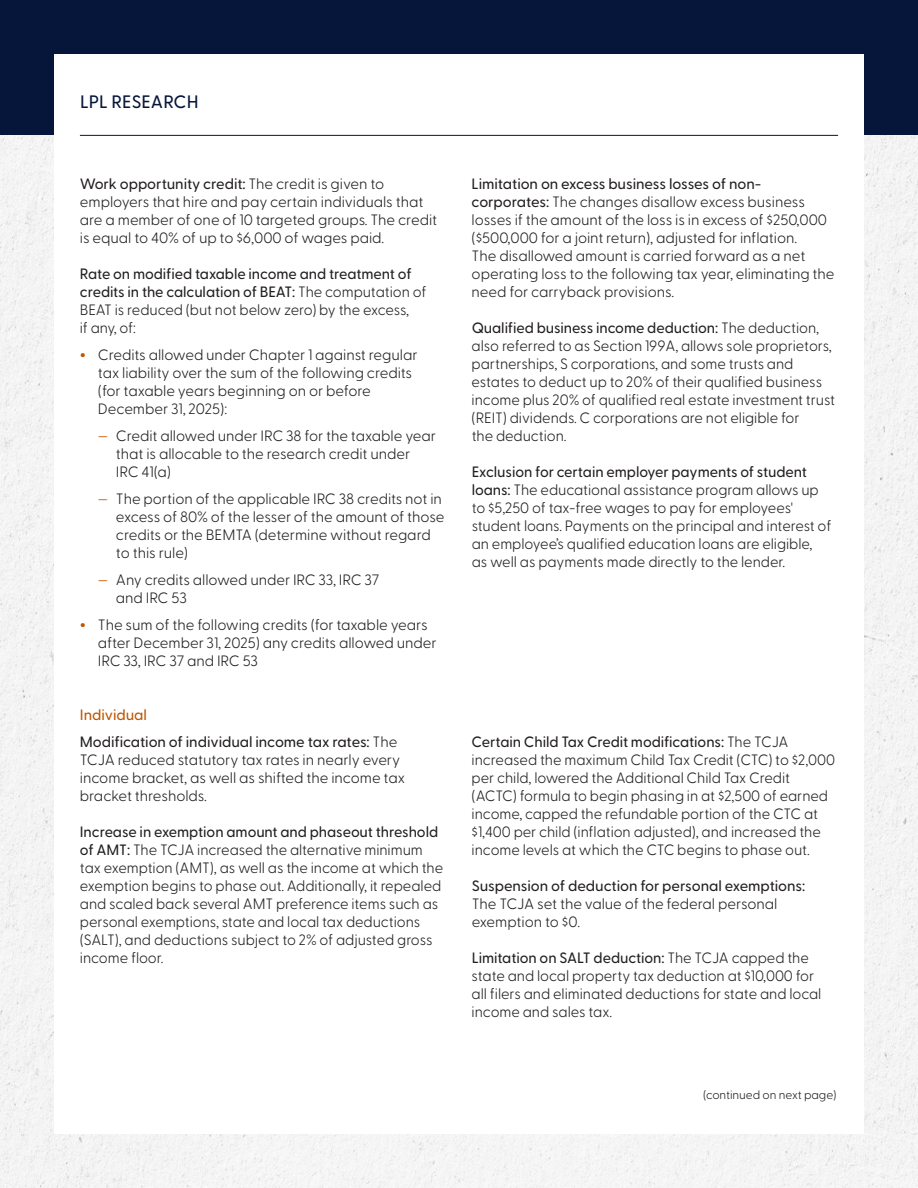
<style>
.page{position:relative;width:918px;height:1188px;background:#fff}
.page>*{position:absolute;margin:0;border:0;box-sizing:border-box;transform-origin:0 0}
.t1{font:500 18px "Greycliff CF";letter-spacing:.005em;color:#06163a}
.t2{font:300 15px/18px "Greycliff CF";letter-spacing:-.005em;color:#231f20}
.t3{font:500 15px/18px "Greycliff CF";letter-spacing:-.005em;color:#231f20}
.t4{font:300 12px "Greycliff CF";letter-spacing:-.005em;color:#231f20}
.s1{font-weight:500}
.s2{font-weight:300}
.s3{font-family:"Miller Text";font-weight:400;color:#be5500}
.s4{color:#be5500}
</style>
<div class="page">
<div style="left:0;top:135px;width:918px;height:1053px;background:#f4f4f4"></div>
<div style="left:0;top:0;width:918px;height:135px;background:#06163a"></div>
<div style="left:54px;top:54px;width:810px;height:1080px;background:#fff"></div>
<hr style="left:80px;top:135px;width:758px;height:1px;background:#06163a">
<p class="t1" style="left:80px;top:88px;width:120px">LPL RESEARCH</p>
<p class="t2" style="left:80px;top:174px;width:359px"><span class="s1">Work opportunity credit:</span> The credit is given to employers that hire and pay certain individuals that are a member of one of 10 targeted groups. The credit is equal to 40% of up to $6,000 of wages paid.</p>
<p class="t3" style="left:80px;top:264px;width:348px">Rate on modified taxable income and treatment of credits in the calculation of BEAT: <span class="s2">The computation of BEAT is reduced (but not below zero) by the excess,<br>if any, of:</span></p>
<p class="t2" style="left:98px;top:345px;width:321px;text-indent:-18px"><span class="s3">•</span> Credits allowed under Chapter 1 against regular tax liability over the sum of the following credits (for taxable years beginning on or before December 31, 2025):</p>
<p class="t2" style="left:116px;top:426px;width:322px;text-indent:-18px"><span class="s4">—</span> Credit allowed under IRC 38 for the taxable year that is allocable to the research credit under<br>IRC 41(a)</p>
<p class="t2" style="left:116px;top:489px;width:330px;text-indent:-18px"><span class="s4">—</span> The portion of the applicable IRC 38 credits not in excess of 80% of the lesser of the amount of those credits or the BEMTA (determine without regard to this rule)</p>
<p class="t2" style="left:116px;top:570px;width:265px;text-indent:-18px"><span class="s4">—</span> Any credits allowed under IRC 33, IRC 37 and IRC 53</p>
<p class="t2" style="left:98px;top:615px;width:340px;text-indent:-18px"><span class="s3">•</span> The sum of the following credits (for taxable years after December 31, 2025) any credits allowed under<br>IRC 33, IRC 37 and IRC 53</p>
<p class="t3" style="left:80px;top:700px;width:319px;line-height:27px"><span class="s4">Individual<br></span>Modification of individual income tax rates: <span class="s2">The</span></p>
<p class="t2" style="left:80px;top:750px;width:327px">TCJA reduced statutory tax rates in nearly every income bracket, as well as shifted the income tax bracket thresholds.</p>
<p class="t2" style="left:80px;top:822px;width:365px"><span class="s1">Increase in exemption amount and phaseout threshold of AMT:</span> The TCJA increased the alternative minimum tax exemption (AMT), as well as the income at which the exemption begins to phase out. Additionally, it repealed and scaled back several AMT preference items such as personal exemptions, state and local tax deductions (SALT), and deductions subject to 2% of adjusted gross income floor.</p>
<p class="t2" style="left:472px;top:174px;width:364px"><span class="s1">Limitation on excess business losses of non&shy;corporates:</span> The changes disallow excess business losses if the amount of the loss is in excess of $250,000 ($500,000 for a joint return), adjusted for inflation.<br>The disallowed amount is carried forward as a net operating loss to the following tax year, eliminating the need for carryback provisions.</p>
<p class="t2" style="left:472px;top:318px;width:365px"><span class="s1">Qualified business income deduction:</span> The deduction, also referred to as Section 199A, allows sole proprietors, partnerships, S corporations, and some trusts and estates to deduct up to 20% of their qualified business income plus 20% of qualified real estate investment trust (REIT) dividends. C corporations are not eligible for<br>the deduction.</p>
<p class="t2" style="left:472px;top:462px;width:361px"><span class="s1">Exclusion for certain employer payments of student loans:</span> The educational assistance program allows up to $5,250 of tax-free wages to pay for employees' student loans. Payments on the principal and interest of an employee’s qualified education loans are eligible, as well as payments made directly to the lender.</p>
<p class="t2" style="left:472px;top:732px;width:365px"><span class="s1">Certain Child Tax Credit modifications:</span> The TCJA increased the maximum Child Tax Credit (CTC) to $2,000 per child, lowered the Additional Child Tax Credit (ACTC) formula to begin phasing in at $2,500 of earned income, capped the refundable portion of the CTC at $1,400 per child (inflation adjusted), and increased the income levels at which the CTC begins to phase out.</p>
<p class="t3" style="left:472px;top:876px;width:335px">Suspension of deduction for personal exemptions:</p>
<p class="t2" style="left:472px;top:894px;width:307px">The TCJA set the value of the federal personal exemption to $0.</p>
<p class="t2" style="left:472px;top:948px;width:351px"><span class="s1">Limitation on SALT deduction:</span> The TCJA capped the state and local property tax deduction at $10,000 for all filers and eliminated deductions for state and local income and sales tax.</p>
<p class="t4" style="left:703px;top:1086px;width:135px">(continued on next page)</p>
</div>
